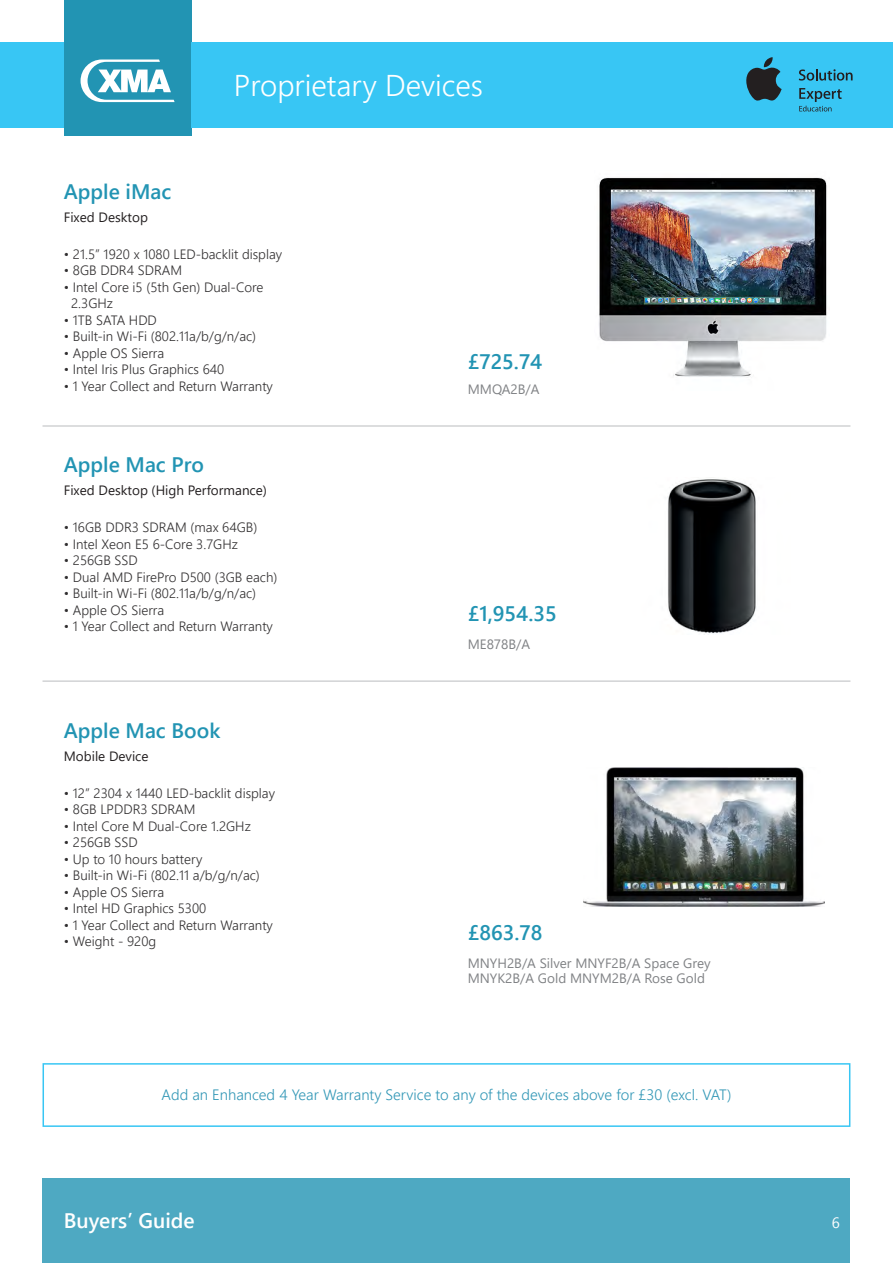
<style>
.page{position:relative;width:893px;height:1263px;background:#fff}
.page>*{position:absolute;margin:0;border:0;box-sizing:border-box;transform-origin:0 0}
.Title2{font:300 30px "Segoe UI";color:#fff}
.Heading2{font:600 21px "Segoe UI";color:#2294b3}
.t1{font:600 21px "Segoe UI";color:#fff}
.Body{font:300 15px "Segoe UI";color:#3297b6}
.Body-2{font:300 13.5px/16.5px "Segoe UI";color:#312f30}
.Specs{font:13.5px "Segoe UI";color:#808285}
.Specs-2{font:13.5px "Segoe UI";color:#231f20}
</style>
<div class="page">
<div style="left:43px;top:1178px;width:807px;height:85px;background:#4ea9c2"></div>
<div style="left:64px;top:0;width:127px;height:136px;background:#2294b3"></div>
<svg style="left:81px;top:60px;width:94px;height:42px"></svg>
<div style="left:191px;top:43px;width:702px;height:85px;background:#38c6f4"></div>
<div style="left:0;top:43px;width:64px;height:85px;background:#38c6f4"></div>
<svg style="left:746px;top:57px;width:36px;height:44px"></svg>
<svg style="left:799px;top:69px;width:54px;height:12px"></svg>
<svg style="left:799px;top:88px;width:43px;height:23px"></svg>
<img style="left:599px;top:177px;width:228px;height:200px">
<img style="left:668px;top:479px;width:88px;height:155px">
<img style="left:583px;top:767px;width:241px;height:139px">
<hr style="left:43px;top:425px;width:807px;height:2px;background:#d1d2d4">
<hr style="left:43px;top:680px;width:807px;height:2px;background:#d1d2d4">
<div style="left:43px;top:1063px;width:807px;height:64px;border:2px solid #38c6f4"></div>
<p class="Title2" style="left:234px;top:57px;width:251px">Proprietary Devices</p>
<p class="Heading2" style="left:64px;top:172px;width:109px">Apple iMac</p>
<p class="Specs-2" style="left:64px;top:204px;width:86px">Fixed Desktop</p>
<p class="Body-2" style="left:64px;top:245px;width:220px">• 21.5” 1920 x 1080 LED-backlit display</p>
<p class="Body-2" style="left:64px;top:261px;width:120px">• 8GB DDR4 SDRAM</p>
<p class="Body-2" style="left:71px;top:278px;width:194px;text-indent:-7px">• Intel Core i5 (5th Gen) Dual-Core<br>2.3GHz</p>
<p class="Body-2" style="left:64px;top:311px;width:95px">• 1TB SATA HDD</p>
<p class="Body-2" style="left:64px;top:327px;width:194px">• Built-in Wi-Fi (802.11a/b/g/n/ac)</p>
<p class="Body-2" style="left:64px;top:344px;width:102px">• Apple OS Sierra</p>
<p class="Body-2" style="left:64px;top:360px;width:162px">• Intel Iris Plus Graphics 640</p>
<p class="Body-2" style="left:64px;top:377px;width:211px">• 1 Year Collect and Return Warranty</p>
<p class="Heading2" style="left:64px;top:445px;width:142px">Apple Mac Pro</p>
<p class="Specs-2" style="left:64px;top:477px;width:205px">Fixed Desktop (High Performance)</p>
<p class="Body-2" style="left:64px;top:518px;width:195px">• 16GB DDR3 SDRAM (max 64GB)</p>
<p class="Body-2" style="left:64px;top:534px;width:176px">• Intel Xeon E5 6-Core 3.7GHz</p>
<p class="Body-2" style="left:64px;top:551px;width:76px">• 256GB SSD</p>
<p class="Body-2" style="left:64px;top:567px;width:215px">• Dual AMD FirePro D500 (3GB each)</p>
<p class="Body-2" style="left:64px;top:584px;width:194px">• Built-in Wi-Fi (802.11a/b/g/n/ac)</p>
<p class="Body-2" style="left:64px;top:600px;width:102px">• Apple OS Sierra</p>
<p class="Body-2" style="left:64px;top:617px;width:211px">• 1 Year Collect and Return Warranty</p>
<p class="Heading2" style="left:64px;top:711px;width:158px">Apple Mac Book</p>
<p class="Specs-2" style="left:64px;top:743px;width:86px">Mobile Device</p>
<p class="Body-2" style="left:64px;top:784px;width:213px">• 12” 2304 x 1440 LED-backlit display</p>
<p class="Body-2" style="left:64px;top:800px;width:133px">• 8GB LPDDR3 SDRAM</p>
<p class="Body-2" style="left:64px;top:817px;width:189px">• Intel Core M Dual-Core 1.2GHz</p>
<p class="Body-2" style="left:64px;top:833px;width:76px">• 256GB SSD</p>
<p class="Body-2" style="left:64px;top:849px;width:140px">• Up to 10 hours battery</p>
<p class="Body-2" style="left:64px;top:866px;width:198px">• Built-in Wi-Fi (802.11 a/b/g/n/ac)</p>
<p class="Body-2" style="left:64px;top:882px;width:102px">• Apple OS Sierra</p>
<p class="Body-2" style="left:64px;top:899px;width:144px">• Intel HD Graphics 5300</p>
<p class="Body-2" style="left:64px;top:915px;width:211px">• 1 Year Collect and Return Warranty</p>
<p class="Body-2" style="left:64px;top:932px;width:94px">• Weight - 920g</p>
<p class="Heading2" style="left:468px;top:342px;width:76px">£725.74</p>
<p class="Specs" style="left:468px;top:376px;width:73px">MMQA2B/A</p>
<p class="Heading2" style="left:468px;top:594px;width:90px">£1,954.35</p>
<p class="Specs" style="left:468px;top:631px;width:64px">ME878B/A</p>
<p class="Heading2" style="left:468px;top:913px;width:76px">£863.78</p>
<p class="Specs" style="left:468px;top:950px;width:245px">MNYH2B/A Silver MNYF2B/A Space Grey</p>
<p class="Specs" style="left:468px;top:965px;width:239px">MNYK2B/A Gold MNYM2B/A Rose Gold</p>
<p class="Body" style="left:162px;top:1080px;width:571px">Add an Enhanced 4 Year Warranty Service to any of the devices above for £30 (excl. VAT)</p>
<h2 class="t1" style="left:64px;top:1201px;width:132px">Buyers’ Guide</h2>
</div>
